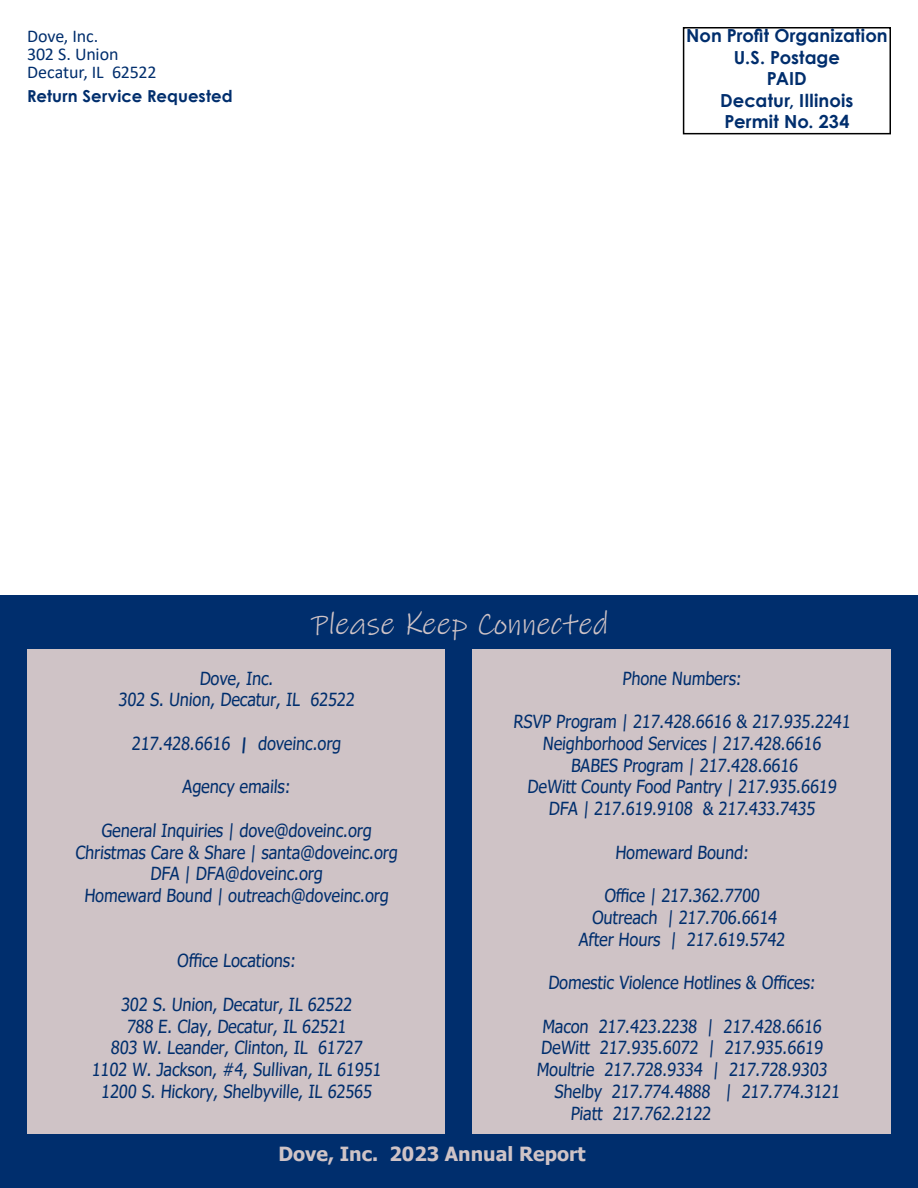
<style>
.page{position:relative;width:918px;height:1188px;background:#fff}
.page>*{position:absolute;margin:0;border:0;box-sizing:border-box;transform-origin:0 0}
.t1{font:31.5px "Ink Free";color:#cfc3c6}
.t2{font:700 19.5px "Tahoma";color:#cfc3c6}
.t3{font:18px/21.8px "Tahoma";color:#002e6d;text-align:center;scale:.9 1}
.t4{font:700 18px/21.6px "Century Gothic";letter-spacing:.01em;color:#002e6d;text-align:center}
.t5{font:18px/18px "Calibri";letter-spacing:-.01em;color:#002e6d}
.t6{font:700 16.5px "Century Gothic";letter-spacing:.005em;color:#002e6d}
.s1{font-family:"Calibri";font-weight:700}
</style>
<div class="page">
<div style="left:683px;top:27px;width:208px;height:107px;border:2px solid #000"></div>
<div style="left:0;top:1134px;width:918px;height:54px;background:#002e6d"></div>
<div style="left:27px;top:649px;width:419px;height:485px;background:#cfc3c6"></div>
<div style="left:472px;top:649px;width:419px;height:485px;background:#cfc3c6"></div>
<div style="left:0;top:595px;width:918px;height:54px;background:#002e6d"></div>
<div style="left:0;top:595px;width:27px;height:593px;background:#002e6d"></div>
<div style="left:891px;top:595px;width:27px;height:593px;background:#002e6d"></div>
<div style="left:446px;top:649px;width:26px;height:485px;background:#002e6d"></div>
<p class="t5" style="left:27px;top:27px;width:131px">Dove, Inc.<br>302 S. Union<br>Decatur, IL 62522</p>
<p class="t6" style="left:27px;top:84px;width:207px">Return Service Requested</p>
<p class="t4" style="left:686px;top:24px;width:203px">Non Profit Organization<br>U.S. Postage<br>PAID<br>Decatur, Illinois<br>Permit No. 234</p>
<h1 class="t1" style="left:311px;top:603px;width:301px">Please Keep Connected</h1>
<p class="t3" style="left:118px;top:668px;width:266px">Dove, Inc.<br>302 S. Union, Decatur, IL 62522</p>
<p class="t3" style="left:132px;top:733px;width:237px">217.428.6616 <span class="s1">|</span> doveinc.org</p>
<p class="t3" style="left:182px;top:777px;width:124px">Agency emails:</p>
<p class="t3" style="left:75px;top:820px;width:362px">General Inquiries | dove@doveinc.org Christmas Care &amp; Share | santa@doveinc.org DFA | DFA@doveinc.org<br>Homeward Bound | outreach@doveinc.org</p>
<p class="t3" style="left:177px;top:951px;width:136px">Office Locations:</p>
<p class="t3" style="left:91px;top:994px;width:326px">302 S. Union, Decatur, IL 62522<br>788 E. Clay, Decatur, IL 62521<br>803 W. Leander, Clinton, IL 61727<br>1102 W. Jackson, #4, Sullivan, IL 61951<br>1200 S. Hickory, Shelbyville, IL 62565</p>
<p class="t3" style="left:622px;top:668px;width:136px">Phone Numbers:</p>
<p class="t3" style="left:513px;top:712px;width:379px">RSVP Program | 217.428.6616 &amp; 217.935.2241<br>Neighborhood Services | 217.428.6616<br>BABES Program | 217.428.6616<br>DeWitt County Food Pantry | 217.935.6619<br>DFA | 217.619.9108 &amp; 217.433.7435</p>
<p class="t3" style="left:615px;top:842px;width:152px">Homeward Bound:</p>
<p class="t3" style="left:579px;top:886px;width:233px">Office | 217.362.7700<br>Outreach | 217.706.6614<br>After Hours | 217.619.5742</p>
<p class="t3" style="left:548px;top:973px;width:301px">Domestic Violence Hotlines &amp; Offices:</p>
<p class="t3" style="left:542px;top:1016px;width:314px">Macon 217.423.2238 | 217.428.6616</p>
<p class="t3" style="left:541px;top:1038px;width:317px">DeWitt 217.935.6072 | 217.935.6619</p>
<p class="t3" style="left:536px;top:1060px;width:327px">Moultrie 217.728.9334 | 217.728.9303</p>
<p class="t3" style="left:554px;top:1081px;width:321px">Shelby 217.774.4888 | 217.774.3121</p>
<p class="t3" style="left:570px;top:1103px;width:160px">Piatt 217.762.2122</p>
<p class="t2" style="left:278px;top:1141px;width:309px">Dove, Inc. 2023 Annual Report</p>
</div>
